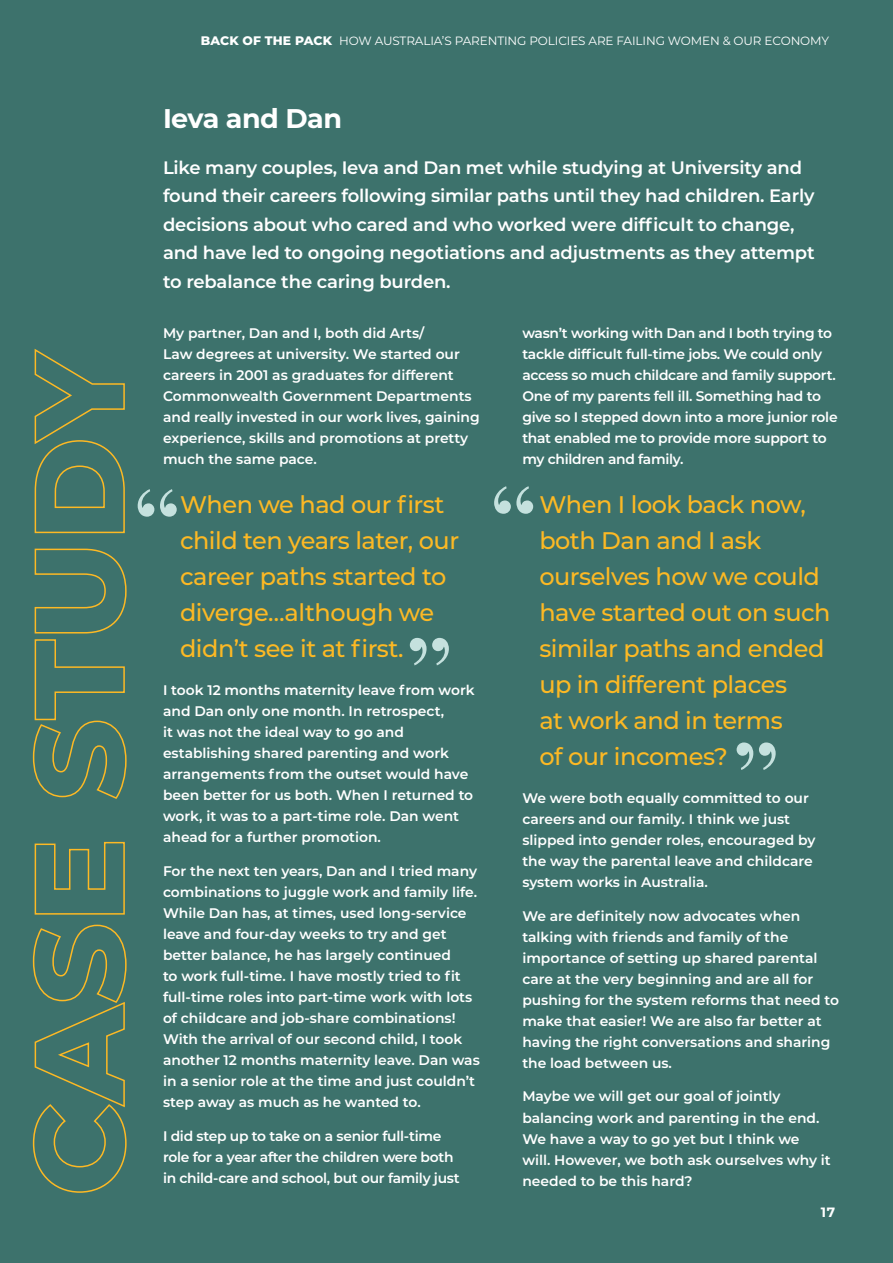
<style>
.page{position:relative;width:893px;height:1263px;background:#3d726c}
.page>*{position:absolute;margin:0;border:0;box-sizing:border-box;transform-origin:0 0}
.t1{font:700 27px "Montserrat";letter-spacing:-.02em;color:#fff}
.t2{font:500 24px/36px "Montserrat";letter-spacing:-.02em;color:#fdb924}
.t3{font:600 18px/28.5px "Montserrat";letter-spacing:-.01em;color:#fff}
.t4{font:600 13.8px/21px "Montserrat";color:#fff}
.t5{font:600 13.8px/21px "Montserrat";letter-spacing:-.02em;color:#fff}
.t6{font:700 13.5px "Montserrat";color:#fff}
.t7{font:12px "Montserrat";letter-spacing:-.01em;color:#fff}
.s1{font-weight:800;font-size:12.3px}
</style>
<div class="page">
<svg style="left:32px;top:924px;width:95px;height:269px"></svg>
<svg style="left:34px;top:841px;width:91px;height:74px"></svg>
<svg style="left:32px;top:548px;width:95px;height:251px"></svg>
<svg style="left:34px;top:348px;width:91px;height:186px"></svg>
<svg style="left:138px;top:489px;width:39px;height:28px"></svg>
<svg style="left:494px;top:486px;width:39px;height:28px"></svg>
<svg style="left:410px;top:638px;width:39px;height:27px"></svg>
<svg style="left:737px;top:742px;width:39px;height:28px"></svg>
<p class="t7" style="left:201px;top:32px;width:630px"><span class="s1">BACK OF THE PACK</span> HOW AUSTRALIA’S PARENTING POLICIES ARE FAILING WOMEN &amp; OUR ECONOMY</p>
<p class="t1" style="left:163px;top:99px;width:181px">Ieva and Dan</p>
<p class="t3" style="left:163px;top:152px;width:653px">Like many couples, Ieva and Dan met while studying at University and found their careers following similar paths until they had children. Early decisions about who cared and who worked were difficult to change, and have led to ongoing negotiations and adjustments as they attempt to rebalance the caring burden.</p>
<p class="t4" style="left:163px;top:322px;width:318px">My partner, Dan and I, both did Arts/<br>Law degrees at university. We started our careers in 2001 as graduates for different Commonwealth Government Departments and really invested in our work lives, gaining experience, skills and promotions at pretty much the same pace.</p>
<p class="t2" style="left:180px;top:485px;width:281px">When we had our first child ten years later, our career paths started to diverge…although we didn’t see it at first.</p>
<p class="t4" style="left:163px;top:679px;width:313px">I took 12 months maternity leave from work and Dan only one month. In retrospect,<br>it was not the ideal way to go and establishing shared parenting and work arrangements from the outset would have been better for us both. When I returned to work, it was to a part-time role. Dan went ahead for a further promotion.</p>
<p class="t4" style="left:163px;top:860px;width:318px">For the next ten years, Dan and I tried many combinations to juggle work and family life.<br>While Dan has, at times, used long-service leave and four-day weeks to try and get better balance, he has largely continued<br>to work full-time. I have mostly tried to fit full-time roles into part-time work with lots of childcare and job-share combinations!<br>With the arrival of our second child, I took another 12 months maternity leave. Dan was in a senior role at the time and just couldn’t step away as much as he wanted to.</p>
<p class="t5" style="left:163px;top:1124px;width:298px">I did step up to take on a senior full-time role for a year after the children were both in child-care and school, but our family just</p>
<p class="t5" style="left:522px;top:322px;width:317px">wasn’t working with Dan and I both trying to tackle difficult full-time jobs. We could only access so much childcare and family support.<br>One of my parents fell ill. Something had to give so I stepped down into a more junior role that enabled me to provide more support to my children and family.</p>
<p class="t2" style="left:539px;top:485px;width:293px">When I look back now, both Dan and I ask ourselves how we could have started out on such similar paths and ended up in different places<br>at work and in terms<br>of our incomes?</p>
<p class="t4" style="left:522px;top:787px;width:295px">We were both equally committed to our careers and our family. I think we just slipped into gender roles, encouraged by the way the parental leave and childcare system works in Australia.</p>
<p class="t4" style="left:522px;top:905px;width:318px">We are definitely now advocates when talking with friends and family of the importance of setting up shared parental care at the very beginning and are all for pushing for the system reforms that need to make that easier! We are also far better at having the right conversations and sharing the load between us.</p>
<p class="t4" style="left:522px;top:1085px;width:310px">Maybe we will get our goal of jointly balancing work and parenting in the end.<br>We have a way to go yet but I think we will. However, we both ask ourselves why it needed to be this hard?</p>
<p class="t6" style="left:821px;top:1203px;width:16px">17</p>
</div>
